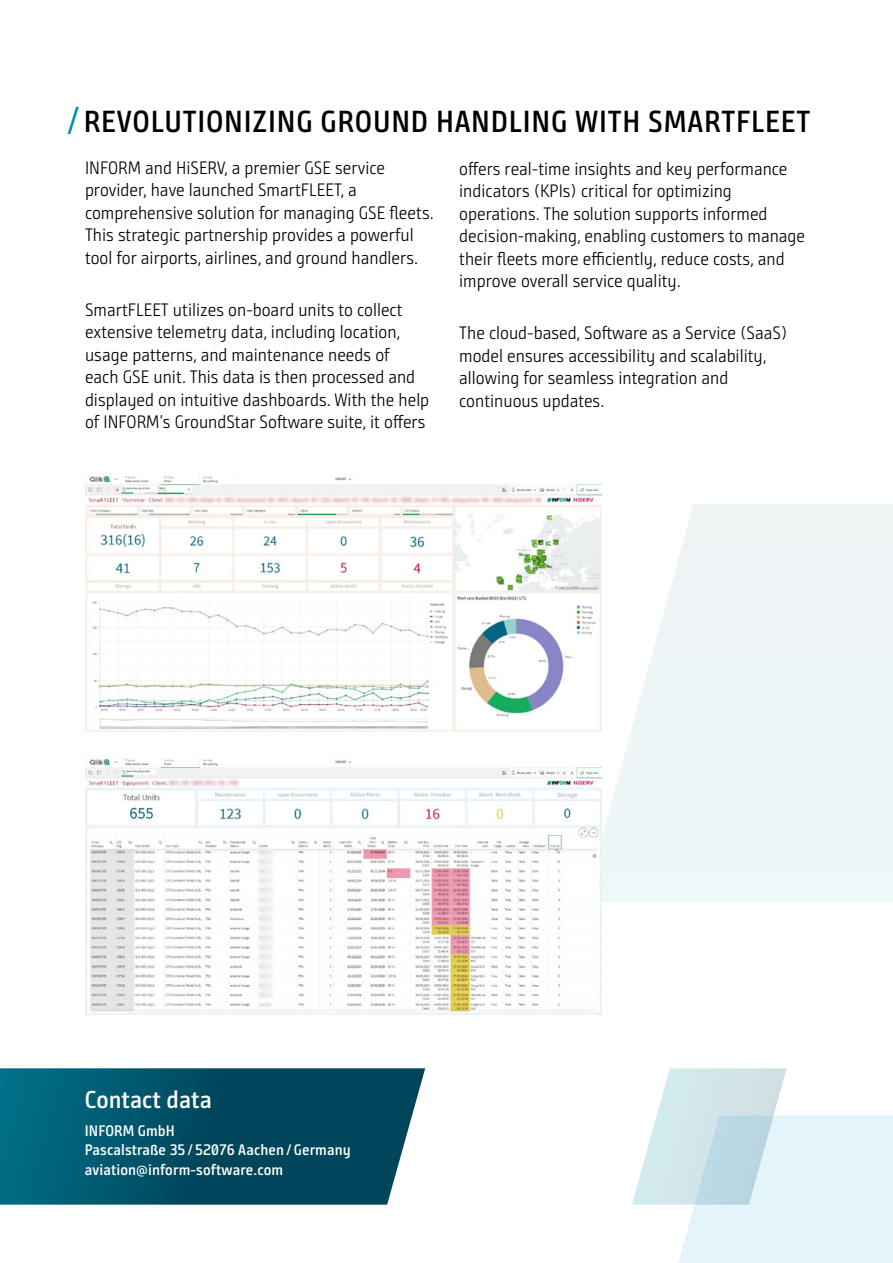
<style>
.page{position:relative;width:893px;height:1263px;background:#fff}
.page>*{position:absolute;margin:0;border:0;box-sizing:border-box;transform-origin:0 0}
.t1{font:700 30.45px "Bunday Sans Pro SG Se";letter-spacing:.025em;color:#000}
.t2{font:700 24.45px "Bunday Sans Pro SG Se";color:#fff}
.t3{font:18px/22.5px "Bunday Sans Pro SG Se Ligh";color:#000}
.t4{font:700 15.3px/19.5px "Bunday Sans Pro SG Se";letter-spacing:.005em;color:#fff}
.s1{font-family:"Bunday Sans Pro SG";font-weight:400;font-size:39px;color:#0091a7}
</style>
<div class="page">
<svg style="left:584px;top:504px;width:309px;height:398px;background:#f0f6f7"></svg>
<img style="left:85px;top:473px;width:516px;height:258px">
<img style="left:85px;top:756px;width:516px;height:258px">
<svg style="left:0;top:1068px;width:425px;height:137px;background:#0c586d"></svg>
<svg style="left:632px;top:1068px;width:261px;height:195px"></svg>
<h1 class="t1" style="left:67px;top:102px;width:745px"><span class="s1">/</span>REVOLUTIONIZING GROUND HANDLING WITH SMARTFLEET</h1>
<p class="t3" style="left:459px;top:157px;width:347px">offers real-time insights and key performance indicators (KPIs) critical for optimizing operations. The solution supports informed decision-making, enabling customers to manage their fleets more efficiently, reduce costs, and improve overall service quality.</p>
<p class="t3" style="left:459px;top:322px;width:330px">The cloud-based, Software as a Service (SaaS) model ensures accessibility and scalability, allowing for seamless integration and continuous updates.</p>
<p class="t3" style="left:85px;top:156px;width:350px">INFORM and HiSERV, a premier GSE service provider, have launched SmartFLEET, a comprehensive solution for managing GSE fleets.<br>This strategic partnership provides a powerful tool for airports, airlines, and ground handlers.</p>
<p class="t3" style="left:85px;top:298px;width:346px">SmartFLEET utilizes on-board units to collect extensive telemetry data, including location, usage patterns, and maintenance needs of<br>each GSE unit. This data is then processed and displayed on intuitive dashboards. With the help of INFORM’s GroundStar Software suite, it offers</p>
<h2 class="t2" style="left:85px;top:1083px;width:129px">Contact data</h2>
<p class="t4" style="left:85px;top:1120px;width:267px">INFORM GmbH<br>Pascalstraße 35 / 52076 Aachen / Germany aviation@inform-software.com</p>
</div>
